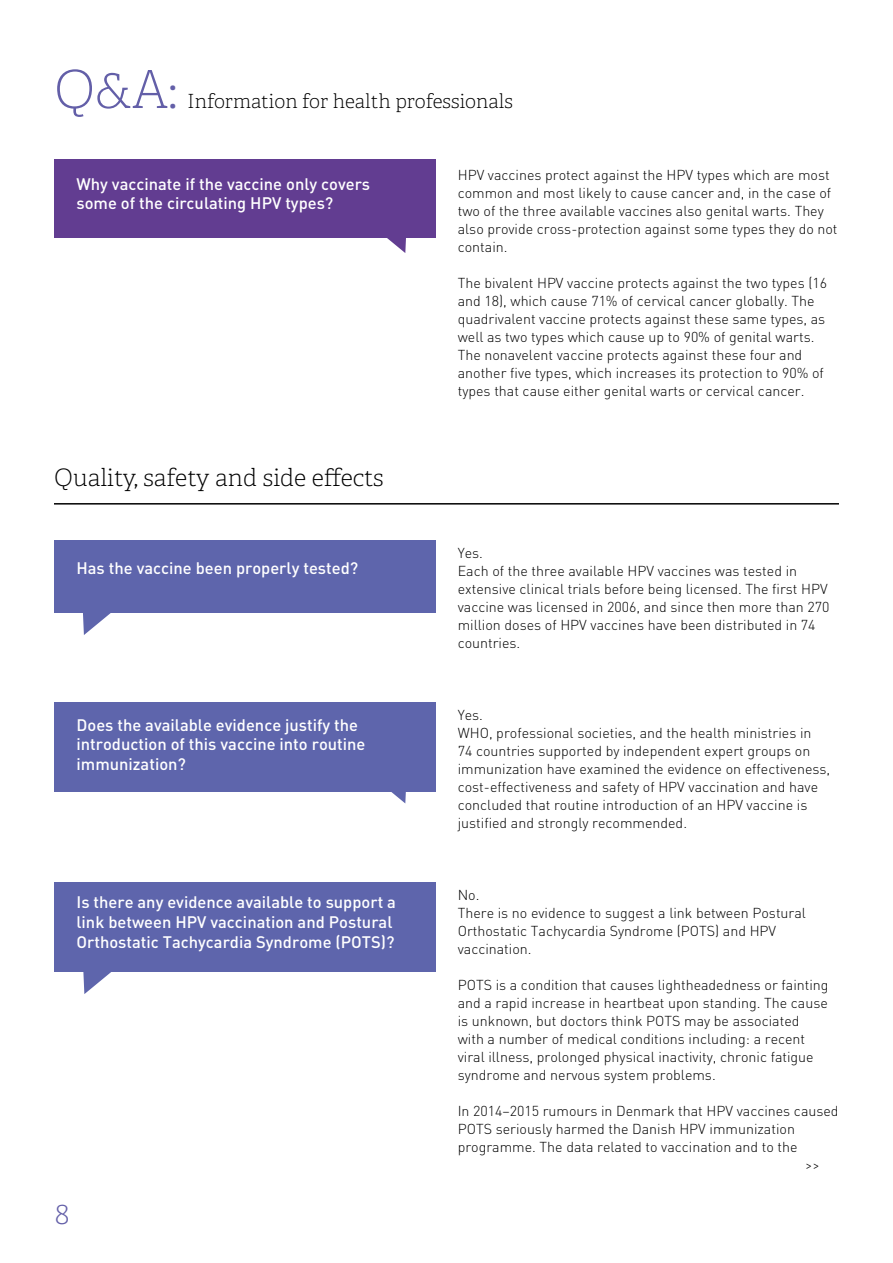
<style>
.page{position:relative;width:893px;height:1263px;background:#fff}
.page>*{position:absolute;margin:0;border:0;box-sizing:border-box;transform-origin:0 0}
.t1{font:100 52.5px "Adelle CYR";color:#635fa8}
.t2{font:100 30px "Adelle CYR";color:#635fa8}
.t3{font:100 24px "Adelle CYR";color:#000}
.t4{font:100 19.5px "Adelle CYR";color:#000}
.t5{font:500 16.5px/19.8px "DIN Pro";color:#fff}
.t6{font:300 14.25px/18px "DIN Pro";color:#000}
.s1{font-size:46.5px}
</style>
<div class="page">
<div style="left:54px;top:159px;width:381px;height:79px;background:#623d91"></div>
<svg style="left:387px;top:238px;width:19px;height:15px"></svg>
<div style="left:54px;top:540px;width:381px;height:72px;background:#5e65ac"></div>
<svg style="left:82px;top:612px;width:32px;height:23px"></svg>
<hr style="left:54px;top:503px;width:785px;height:2px;background:#000">
<div style="left:54px;top:702px;width:381px;height:89px;background:#5e65ac"></div>
<svg style="left:375px;top:791px;width:32px;height:12px"></svg>
<div style="left:54px;top:882px;width:382px;height:89px;background:#5e65ac"></div>
<svg style="left:83px;top:971px;width:31px;height:23px"></svg>
<h1 class="t1" style="left:54px;top:53px;width:125px">Q&amp;A<span class="s1">:</span></h1>
<h3 class="t4" style="left:187px;top:88px;width:327px">Information for health professionals</h3>
<p class="t5" style="left:76px;top:172px;width:295px">Why vaccinate if the vaccine only covers some of the circulating HPV types?</p>
<h3 class="t3" style="left:54px;top:461px;width:331px">Quality, safety and side effects</h3>
<p class="t5" style="left:76px;top:556px;width:283px">Has the vaccine been properly tested?</p>
<p class="t5" style="left:76px;top:713px;width:290px">Does the available evidence justify the introduction of this vaccine into routine immunization?</p>
<p class="t5" style="left:76px;top:890px;width:321px">Is there any evidence available to support a link between HPV vaccination and Postural<br>Orthostatic Tachycardia Syndrome (POTS)?</p>
<h2 class="t2" style="left:55px;top:1193px;width:16px">8</h2>
<p class="t6" style="left:458px;top:165px;width:381px">HPV vaccines protect against the HPV types which are most common and most likely to cause cancer and, in the case of two of the three available vaccines also genital warts. They also provide cross-protection against some types they do not contain.</p>
<p class="t6" style="left:458px;top:273px;width:371px">The bivalent HPV vaccine protects against the two types (16 and 18), which cause 71% of cervical cancer globally. The quadrivalent vaccine protects against these same types, as well as two types which cause up to 90% of genital warts.<br>The nonavelent vaccine protects against these four and another five types, which increases its protection to 90% of types that cause either genital warts or cervical cancer.</p>
<p class="t6" style="left:458px;top:543px;width:373px">Yes.<br>Each of the three available HPV vaccines was tested in extensive clinical trials before being licensed. The first HPV vaccine was licensed in 2006, and since then more than 270 million doses of HPV vaccines have been distributed in 74 countries.</p>
<p class="t6" style="left:458px;top:705px;width:374px">Yes.<br>WHO, professional societies, and the health ministries in<br>74 countries supported by independent expert groups on immunization have examined the evidence on effectiveness, cost-effectiveness and safety of HPV vaccination and have concluded that routine introduction of an HPV vaccine is justified and strongly recommended.</p>
<p class="t6" style="left:458px;top:885px;width:350px">No.<br>There is no evidence to suggest a link between Postural<br>Orthostatic Tachycardia Syndrome (POTS) and HPV vaccination.</p>
<p class="t6" style="left:458px;top:975px;width:372px">POTS is a condition that causes lightheadedness or fainting and a rapid increase in heartbeat upon standing. The cause is unknown, but doctors think POTS may be associated with a number of medical conditions including: a recent viral illness, prolonged physical inactivity, chronic fatigue syndrome and nervous system problems.</p>
<p class="t6" style="left:458px;top:1101px;width:382px">In 2014–2015 rumours in Denmark that HPV vaccines caused<br>POTS seriously harmed the Danish HPV immunization programme. The data related to vaccination and to the</p>
<p class="t6" style="left:805px;top:1155px;width:16px">&gt;&gt;</p>
</div>
